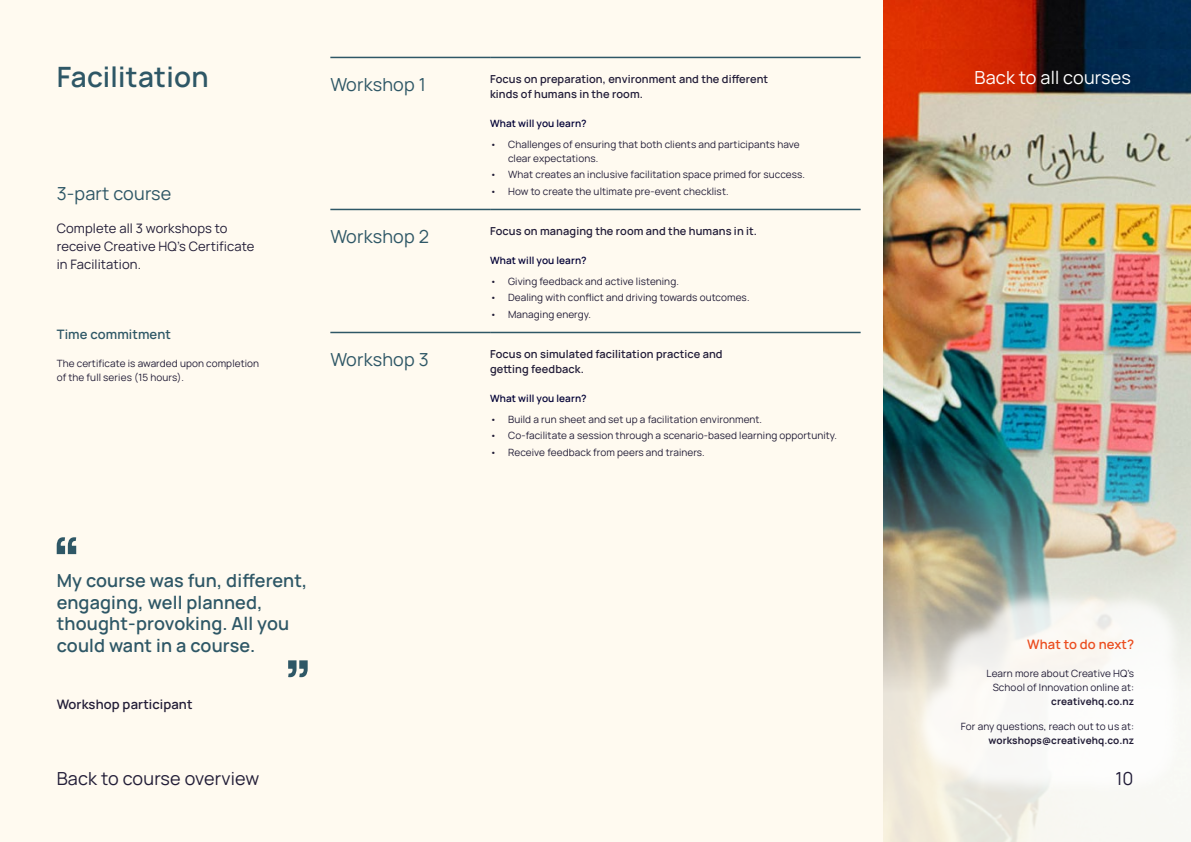
<style>
.page{position:relative;width:1191px;height:842px;background:#fffaf0}
.page>*{position:absolute;margin:0;border:0;box-sizing:border-box;transform-origin:0 0}
.t1{font:600 28px "Manrope";letter-spacing:.01em;color:#2e5766}
.t2{font:600 18px/21.6px "Manrope";letter-spacing:.01em;color:#2e5766}
.t3{font:18px "Manrope";letter-spacing:.01em;color:#2e5766}
.t4{font:18px "Manrope";letter-spacing:.01em;color:#221d37}
.t5{font:18px "Manrope";letter-spacing:.01em;color:#fff}
.t6{font:18px "Manrope";color:#211c38}
.t7{font:13px/18px "Manrope";letter-spacing:.01em;color:#221d37}
.t8{font:600 13px "Manrope";letter-spacing:.01em;color:#221d37}
.t9{font:600 13px "Manrope";letter-spacing:.01em;color:#2e5766}
.t10{font:600 13px "Manrope";letter-spacing:.01em;color:#eb4d1f}
.t11{font:600 11px/15px "Manrope";letter-spacing:.01em;color:#211c38}
.t12{font:10px/14px "Manrope";letter-spacing:.01em;color:#221d37}
.t13{font:600 10px "Manrope";letter-spacing:.01em;color:#010035}
.t14{font:700 10px "Manrope";letter-spacing:.01em;color:#221d37}
</style>
<div class="page">
<img style="left:883px;top:49px;width:308px;height:395px">
<img style="left:883px;top:0;width:308px;height:49px">
<img style="left:883px;top:444px;width:308px;height:398px">
<svg style="left:57px;top:537px;width:19px;height:17px"></svg>
<svg style="left:288px;top:660px;width:20px;height:17px"></svg>
<hr style="left:330px;top:57px;width:160px;height:1px;background:#2e5766">
<hr style="left:490px;top:57px;width:370px;height:1px;background:#2e5766">
<hr style="left:330px;top:209px;width:160px;height:1px;background:#2e5766">
<hr style="left:490px;top:209px;width:370px;height:1px;background:#2e5766">
<hr style="left:330px;top:332px;width:160px;height:1px;background:#2e5766">
<hr style="left:490px;top:332px;width:370px;height:1px;background:#2e5766">
<div style="left:910px;top:588px;width:275px;height:210px;background:#fff;opacity:.75"></div>
<h1 class="t1" style="left:57px;top:57px;width:153px">Facilitation</h1>
<h2 class="t3" style="left:57px;top:181px;width:116px">3-part course</h2>
<h3 class="t7" style="left:57px;top:218px;width:199px">Complete all 3 workshops to receive Creative HQ’s Certificate in Facilitation.</h3>
<h3 class="t9" style="left:57px;top:325px;width:116px">Time commitment</h3>
<p class="t12" style="left:57px;top:356px;width:204px">The certificate is awarded upon completion of the full series (15 hours).</p>
<h2 class="t3" style="left:330px;top:72px;width:97px">Workshop 1</h2>
<p class="t11" style="left:490px;top:71px;width:280px">Focus on preparation, environment and the different kinds of humans in the room.</p>
<p class="t13" style="left:490px;top:116px;width:98px">What will you learn?</p>
<p class="t12" style="left:508px;top:137px;width:293px;text-indent:-18px">• Challenges of ensuring that both clients and participants have clear expectations.</p>
<p class="t12" style="left:490px;top:167px;width:316px">• What creates an inclusive facilitation space primed for success.</p>
<p class="t12" style="left:490px;top:184px;width:240px">• How to create the ultimate pre-event checklist.</p>
<h2 class="t3" style="left:330px;top:224px;width:100px">Workshop 2</h2>
<p class="t11" style="left:490px;top:223px;width:268px">Focus on managing the room and the humans in it.</p>
<p class="t13" style="left:490px;top:253px;width:98px">What will you learn?</p>
<p class="t12" style="left:490px;top:274px;width:190px">• Giving feedback and active listening.</p>
<p class="t12" style="left:490px;top:290px;width:261px">• Dealing with conflict and driving towards outcomes.</p>
<p class="t12" style="left:490px;top:307px;width:102px">• Managing energy.</p>
<h2 class="t3" style="left:330px;top:347px;width:100px">Workshop 3</h2>
<p class="t11" style="left:490px;top:346px;width:234px">Focus on simulated facilitation practice and getting feedback.</p>
<p class="t13" style="left:490px;top:391px;width:98px">What will you learn?</p>
<p class="t12" style="left:490px;top:412px;width:273px">• Build a run sheet and set up a facilitation environment.</p>
<p class="t12" style="left:490px;top:428px;width:348px">• Co-facilitate a session through a scenario-based learning opportunity.</p>
<p class="t12" style="left:490px;top:445px;width:216px">• Receive feedback from peers and trainers.</p>
<h2 class="t2" style="left:57px;top:569px;width:252px">My course was fun, different, engaging, well planned, thought-provoking. All you could want in a course.</h2>
<h3 class="t8" style="left:57px;top:695px;width:137px">Workshop participant</h3>
<h2 class="t4" style="left:57px;top:766px;width:204px">Back to course overview</h2>
<h2 class="t5" style="left:974px;top:65px;width:158px">Back to all courses</h2>
<h3 class="t10" style="left:1027px;top:635px;width:109px">What to do next?</h3>
<p class="t12" style="left:986px;top:666px;width:149px;text-align:right">Learn more about Creative HQ’s<br>School of Innovation online at:</p>
<p class="t14" style="left:1051px;top:694px;width:84px">creativehq.co.nz</p>
<p class="t12" style="left:961px;top:719px;width:175px">For any questions, reach out to us at:</p>
<p class="t14" style="left:988px;top:734px;width:147px">workshops@creativehq.co.nz</p>
<h2 class="t6" style="left:1115px;top:766px;width:20px">10</h2>
</div>
